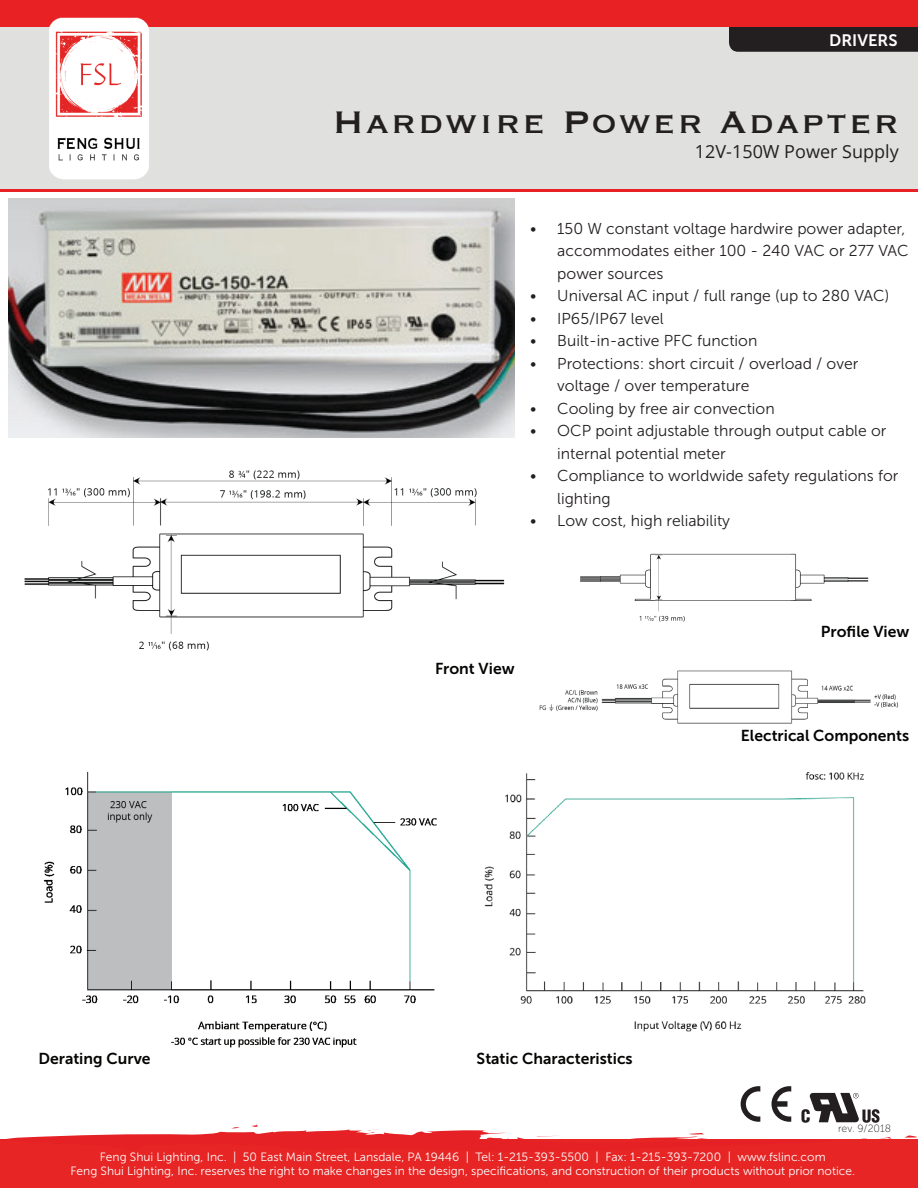
<style>
.page{position:relative;width:918px;height:1188px;background:#fff}
.page>*{position:absolute;margin:0;border:0;box-sizing:border-box;transform-origin:0 0}
.t1{font:40.5px "Copperplate";letter-spacing:.06em;color:#231f20}
.t2{font:18px "Open Sans";color:#231f20}
.t3{font:16.5px "Museo Sans 700";color:#fff}
.t4{font:15.75px/22.5px "Museo Sans 300";color:#231f20}
.t5{font:15.75px "Museo Sans 700";color:#040503}
.t6{font:12px/14.4px "Museo Sans 300";color:#fff;text-align:center}
.t7{font:10.5px "Museo Sans 100";color:#231f20}
</style>
<div class="page">
<div style="left:0;top:0;width:918px;height:189px;background:#e0e1df"></div>
<div style="left:0;top:1140px;width:918px;height:48px;background:#e62524"></div>
<svg style="left:904px;top:1135px;width:13px;height:3px"></svg>
<div style="left:729px;top:27px;width:189px;height:25px;background:#231f20"></div>
<div style="left:0;top:0;width:918px;height:27px;background:#e82224"></div>
<hr style="left:0;top:189px;width:918px;height:3px;background:#e82224">
<img style="left:49px;top:17px;width:100px;height:163px">
<img style="left:9px;top:199px;width:506px;height:238px">
<img style="left:24px;top:470px;width:481px;height:181px">
<svg style="left:0;top:1086px;width:895px;height:54px"></svg>
<img style="left:580px;top:553px;width:289px;height:69px">
<img style="left:539px;top:670px;width:360px;height:54px">
<img style="left:43px;top:771px;width:394px;height:277px">
<img style="left:484px;top:772px;width:382px;height:260px">
<p class="t3" style="left:829px;top:31px;width:70px">DRIVERS</p>
<h1 class="t1" style="left:332px;top:102px;width:568px">Hardwire Power Adapter</h1>
<p class="t2" style="left:695px;top:139px;width:205px">12V-150W Power Supply</p>
<p class="t4" style="left:557px;top:217px;width:353px;text-indent:-27px">• 150 W constant voltage hardwire power adapter, accommodates either 100 - 240 VAC or 277 VAC power sources</p>
<p class="t4" style="left:530px;top:285px;width:360px">• Universal AC input / full range (up to 280 VAC)</p>
<p class="t4" style="left:530px;top:307px;width:135px">• IP65/IP67 level</p>
<p class="t4" style="left:530px;top:330px;width:229px">• Built-in-active PFC function</p>
<p class="t4" style="left:557px;top:352px;width:303px;text-indent:-27px">• Protections: short circuit / overload / over voltage / over temperature</p>
<p class="t4" style="left:530px;top:397px;width:246px">• Cooling by free air convection</p>
<p class="t4" style="left:557px;top:420px;width:331px;text-indent:-27px">• OCP point adjustable through output cable or internal potential meter</p>
<p class="t4" style="left:557px;top:465px;width:343px;text-indent:-27px">• Compliance to worldwide safety regulations for lighting</p>
<p class="t4" style="left:530px;top:510px;width:201px">• Low cost, high reliability</p>
<p class="t5" style="left:435px;top:660px;width:81px">Front View</p>
<p class="t5" style="left:821px;top:623px;width:90px">Profile View</p>
<p class="t5" style="left:741px;top:727px;width:170px">Electrical Components</p>
<p class="t5" style="left:38px;top:1050px;width:114px">Derating Curve</p>
<p class="t5" style="left:477px;top:1050px;width:158px">Static Characteristics</p>
<p class="t7" style="left:838px;top:1123px;width:54px">rev. 9/2018</p>
<p class="t6" style="left:70px;top:1149px;width:786px">Feng Shui Lighting, Inc. | 50 East Main Street, Lansdale, PA 19446 | Tel: 1-215-393-5500 | Fax: 1-215-393-7200 | www.fslinc.com<br>Feng Shui Lighting, Inc. reserves the right to make changes in the design, specifications, and construction of their products without prior notice.</p>
</div>
